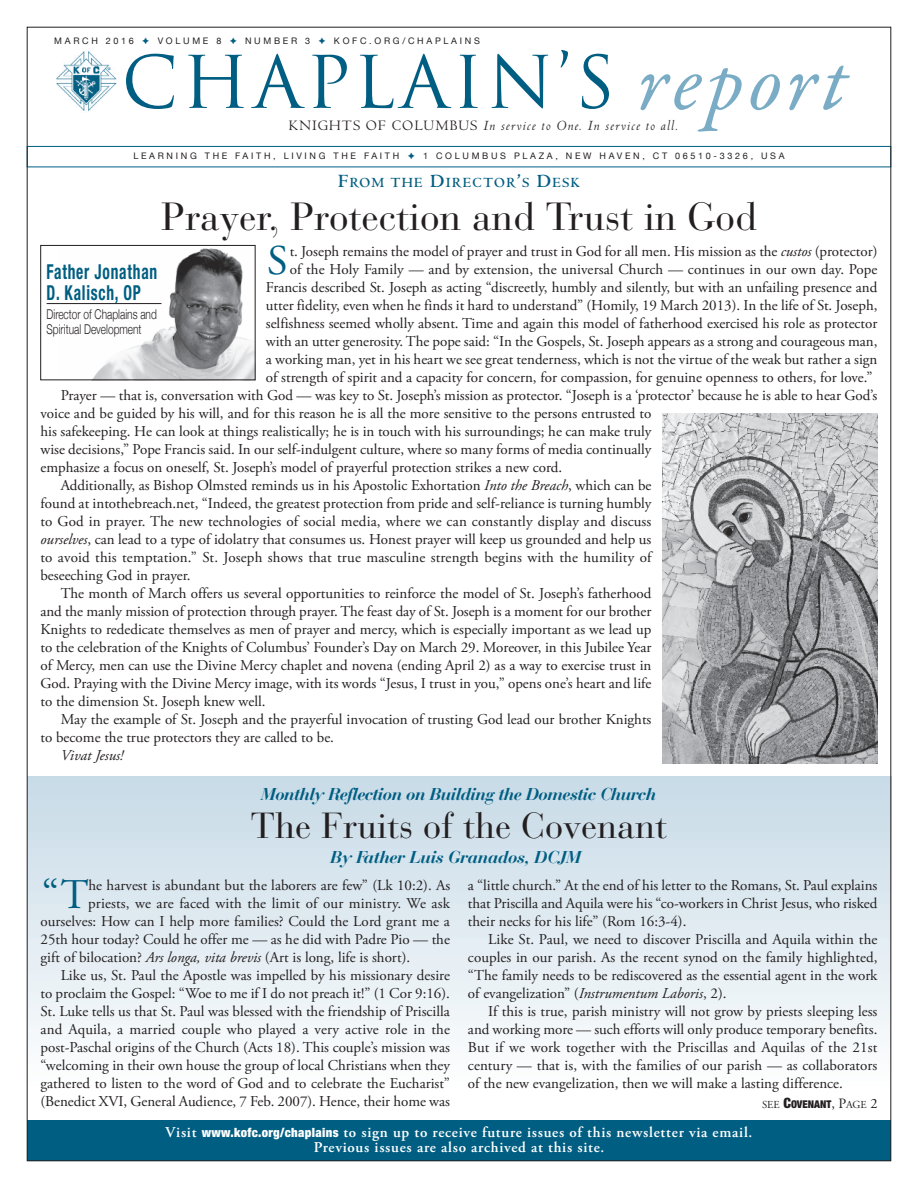
<style>
.page{position:relative;width:918px;height:1188px;background:#fff}
.page>*{position:absolute;margin:0;border:0;box-sizing:border-box;transform-origin:0 0}
.t1{font:italic 85.5px "Garamond Premr Pro";letter-spacing:.05em;color:#7bacc5}
.t2{font:70.5px "Trajan Pro";letter-spacing:.05em;color:#005e82}
.t3{font:42.3px "Adobe Garamond Pro";color:#005e82}
.t4{font:39px "Bauer Bodoni";color:#231f20}
.t5{font:36px "Bauer Bodoni";color:#231f20}
.t6{font:700 condensed 20.7px/20.7px "Helvetica Neue";letter-spacing:.05em;color:#005e82;scale:.75 1}
.t7{font:italic 700 18px "Bauer Bodoni BT";letter-spacing:-.01em;color:#005e82}
.t8{font:15px/18px "Adobe Garamond Pro";color:#231f20;text-align:justify}
.t9{font:600 15px/15px "Adobe Garamond Pro";letter-spacing:.05em;color:#fff;text-align:center}
.t10{font:italic 15px "Centaur MT Std";letter-spacing:.075em;color:#231f20}
.t11{font:italic 15px "Adobe Garamond Pro";color:#231f20}
.t12{font:700 14.7px "Centaur MT Std";letter-spacing:.085em;color:#005e82}
.t13{font:300 13.5px/15px "Helvetica Neue";color:#231f20;scale:.75 1}
.t14{font:900 condensed 10.65px "Helvetica Neue";color:#231f20}
.t15{font:9px "Helvetica Neue";letter-spacing:.3em;color:#231f20}
.s1{font-style:normal}
.s2{font-size:19.5px}
.s3{font-style:italic}
.s4{font-family:"Adobe Garamond Pro";font-weight:400;font-stretch:normal}
.s5{font-size:14.25px}
.s6{font-family:"Adobe Garamond Pro";font-weight:400;font-stretch:normal;font-size:14.25px}
.s7{font-family:"Helvetica Neue";font-weight:900;font-stretch:condensed;font-size:12.75px}
</style>
<div class="page">
<div style="left:27px;top:776px;width:864px;height:311px;background:linear-gradient(to bottom,#c7dae6,#fdfefe)"></div>
<div style="left:27px;top:146px;width:864px;height:21px;border:1px solid #005e82"></div>
<img style="left:57px;top:51px;width:59px;height:61px">
<div style="left:27px;top:1120px;width:864px;height:41px;background:#005e82"></div>
<img style="left:58px;top:248px;width:195px;height:130px">
<div style="left:40px;top:245px;width:215px;height:135px;border:1px solid #231f20"></div>
<hr style="left:47px;top:303px;width:114px;height:1px;background:#231f20">
<img style="left:663px;top:414px;width:215px;height:349px">
<p class="t15" style="left:54px;top:36px;width:81px">MARCH 2016</p>
<p class="t15" style="left:158px;top:36px;width:65px">VOLUME 8</p>
<p class="t15" style="left:245px;top:36px;width:67px">NUMBER 3</p>
<p class="t15" style="left:334px;top:36px;width:147px">KOFC.ORG/CHAPLAINS</p>
<h2 class="t2" style="left:122px;top:55px;width:495px">CHAPLAIN’S</h2>
<h1 class="t1" style="left:638px;top:48px;width:210px">report</h1>
<p class="t10" style="left:289px;top:121px;width:390px"><span class="s1">KNIGHTS OF COLUMBUS</span> In service to One. In service to all.</p>
<p class="t15" style="left:133px;top:151px;width:267px">LEARNING THE FAITH, LIVING THE FAITH</p>
<p class="t15" style="left:423px;top:151px;width:363px">1 COLUMBUS PLAZA, NEW HAVEN, CT 06510-3326, USA</p>
<p class="t12" style="left:338px;top:177px;width:243px"><span class="s2">F</span>ROM THE <span class="s2">D</span>IRECTOR<span class="s2">’</span>S <span class="s2">D</span>ESK</p>
<h3 class="t4" style="left:161px;top:202px;width:597px">Prayer, Protection and Trust in God</h3>
<h3 class="t3" style="left:267px;top:244px;width:22px">s</h3>
<p class="t8" style="left:290px;top:244px;width:589px">t. Joseph remains the model of prayer and trust in god for all men. His mission as the <span class="s3">custos</span> (protector)</p>
<p class="t8" style="left:290px;top:262px;width:589px">of the Holy Family — and by extension, the universal Church — continues in our own day. Pope</p>
<p class="t8" style="left:266px;top:280px;width:613px">Francis described st. Joseph as acting “discreetly, humbly and silently, but with an unfailing presence and</p>
<p class="t8" style="left:266px;top:298px;width:613px">utter fidelity, even when he finds it hard to understand” (Homily, 19 March 2013). In the life of st. Joseph,</p>
<p class="t8" style="left:266px;top:316px;width:613px">selfishness seemed wholly absent. Time and again this model of fatherhood exercised his role as protector</p>
<p class="t8" style="left:266px;top:334px;width:613px">with an utter generosity. The pope said: “In the gospels, st. Joseph appears as a strong and courageous man,</p>
<p class="t8" style="left:266px;top:352px;width:613px">a working man, yet in his heart we see great tenderness, which is not the virtue of the weak but rather a sign</p>
<p class="t8" style="left:266px;top:370px;width:608px">of strength of spirit and a capacity for concern, for compassion, for genuine openness to others, for love.”</p>
<p class="t8" style="left:61px;top:388px;width:818px">Prayer — that is, conversation with god — was key to st. Joseph’s mission as protector. “Joseph is a ‘protector’ because he is able to hear god’s</p>
<p class="t8" style="left:40px;top:406px;width:612px">voice and be guided by his will, and for this reason he is all the more sensitive to the persons entrusted to</p>
<p class="t8" style="left:40px;top:424px;width:612px">his safekeeping. He can look at things realistically; he is in touch with his surroundings; he can make truly</p>
<p class="t8" style="left:40px;top:442px;width:612px">wise decisions,” Pope Francis said. In our self-indulgent culture, where so many forms of media continually</p>
<p class="t8" style="left:40px;top:460px;width:523px">emphasize a focus on oneself, st. Joseph’s model of prayerful protection strikes a new cord.</p>
<p class="t8" style="left:61px;top:478px;width:592px">additionally, as Bishop Olmsted reminds us in his apostolic exhortation <span class="s3">Into the Breach</span>, which can be</p>
<p class="t8" style="left:40px;top:496px;width:612px">found at intothebreach.net, “Indeed, the greatest protection from pride and self-reliance is turning humbly</p>
<p class="t8" style="left:40px;top:514px;width:612px">to god in prayer. The new technologies of social media, where we can constantly display and discuss</p>
<p class="t8" style="left:40px;top:532px;width:612px"><span class="s3">ourselves</span>, can lead to a type of idolatry that consumes us. Honest prayer will keep us grounded and help us</p>
<p class="t8" style="left:40px;top:550px;width:612px">to avoid this temptation.” st. Joseph shows that true masculine strength begins with the humility of</p>
<p class="t8" style="left:40px;top:568px;width:152px">beseeching god in prayer.</p>
<p class="t8" style="left:61px;top:586px;width:592px">The month of March offers us several opportunities to reinforce the model of st. Joseph’s fatherhood</p>
<p class="t8" style="left:40px;top:604px;width:613px">and the manly mission of protection through prayer. The feast day of st. Joseph is a moment for our brother</p>
<p class="t8" style="left:40px;top:622px;width:612px">Knights to rededicate themselves as men of prayer and mercy, which is especially important as we lead up</p>
<p class="t8" style="left:40px;top:640px;width:612px">to the celebration of the Knights of Columbus’ Founder’s Day on March 29. Moreover, in this Jubilee Year</p>
<p class="t8" style="left:40px;top:658px;width:612px">of Mercy, men can use the Divine Mercy chaplet and novena (ending april 2) as a way to exercise trust in</p>
<p class="t8" style="left:40px;top:676px;width:612px">god. Praying with the Divine Mercy image, with its words “Jesus, I trust in you,” opens one’s heart and life</p>
<p class="t8" style="left:40px;top:694px;width:227px">to the dimension st. Joseph knew well.</p>
<p class="t8" style="left:61px;top:712px;width:592px">May the example of st. Joseph and the prayerful invocation of trusting god lead our brother Knights</p>
<p class="t8" style="left:40px;top:730px;width:295px">to become the true protectors they are called to be.</p>
<p class="t11" style="left:61px;top:749px;width:64px">Vivat Jesus!</p>
<h3 class="t6" style="left:47px;top:260px;width:149px">Father Jonathan<br>D. Kalisch, OP</h3>
<p class="t13" style="left:47px;top:306px;width:149px">Director of Chaplains and<br>Spiritual Development</p>
<p class="t7" style="left:262px;top:788px;width:396px">Monthly Reflection on Building the Domestic Church</p>
<h3 class="t5" style="left:251px;top:812px;width:418px">The Fruits of the Covenant</h3>
<p class="t7" style="left:331px;top:851px;width:252px">By Father Luis Granados, DCJM</p>
<h3 class="t3" style="left:42px;top:878px;width:49px">“T</h3>
<p class="t8" style="left:89px;top:878px;width:363px">he harvest is abundant but the laborers are few” (Lk 10:2). as</p>
<p class="t8" style="left:88px;top:896px;width:363px">priests, we are faced with the limit of our ministry. We ask</p>
<p class="t8" style="left:41px;top:914px;width:411px">ourselves: How can I help more families? Could the Lord grant me a</p>
<p class="t8" style="left:41px;top:932px;width:411px">25th hour today? Could he offer me — as he did with Padre Pio — the</p>
<p class="t8" style="left:41px;top:950px;width:371px">gift of bilocation? <span class="s3">Ars longa, vita brevis</span> (art is long, life is short).</p>
<p class="t8" style="left:61px;top:968px;width:391px">Like us, st. Paul the apostle was impelled by his missionary desire</p>
<p class="t8" style="left:41px;top:986px;width:411px">to proclaim the gospel: “Woe to me if I do not preach it!” (1 Cor 9:16).</p>
<p class="t8" style="left:40px;top:1004px;width:411px">st. Luke tells us that st. Paul was blessed with the friendship of Priscilla</p>
<p class="t8" style="left:40px;top:1022px;width:411px">and aquila, a married couple who played a very active role in the</p>
<p class="t8" style="left:40px;top:1040px;width:411px">post-Paschal origins of the Church (acts 18). This couple’s mission was</p>
<p class="t8" style="left:40px;top:1058px;width:411px">“welcoming in their own house the group of local Christians when they</p>
<p class="t8" style="left:40px;top:1076px;width:411px">gathered to listen to the word of god and to celebrate the eucharist”</p>
<p class="t8" style="left:40px;top:1094px;width:411px">(Benedict XVI, general audience, 7 Feb. 2007). Hence, their home was</p>
<p class="t8" style="left:468px;top:878px;width:411px">a “little church.” at the end of his letter to the Romans, st. Paul explains that Priscilla and aquila were his “co-workers in Christ Jesus, who risked their necks for his life” (Rom 16:3-4).</p>
<p class="t8" style="left:468px;top:932px;width:411px;text-indent:20px">Like st. Paul, we need to discover Priscilla and aquila within the couples in our parish. as the recent synod on the family highlighted, “The family needs to be rediscovered as the essential agent in the work of evangelization” (<span class="s3">Instrumentum Laboris</span>, 2).</p>
<p class="t8" style="left:468px;top:1004px;width:411px;text-indent:20px">If this is true, parish ministry will not grow by priests sleeping less and working more — such efforts will only produce temporary benefits.<br>But if we work together with the Priscillas and aquilas of the 21st century — that is, with the families of our parish — as collaborators of the new evangelization, then we will make a lasting difference.</p>
<p class="t14" style="left:762px;top:1095px;width:117px"><span class="s4">see</span> <span class="s5">C</span>OVENANT<span class="s6">, P</span><span class="s4">age</span> <span class="s6">2</span></p>
<p class="t9" style="left:166px;top:1126px;width:588px">Visit <span class="s7">www.kofc.org/chaplains</span> to sign up to receive future issues of this newsletter via email.<br>Previous issues are also archived at this site.</p>
</div>
